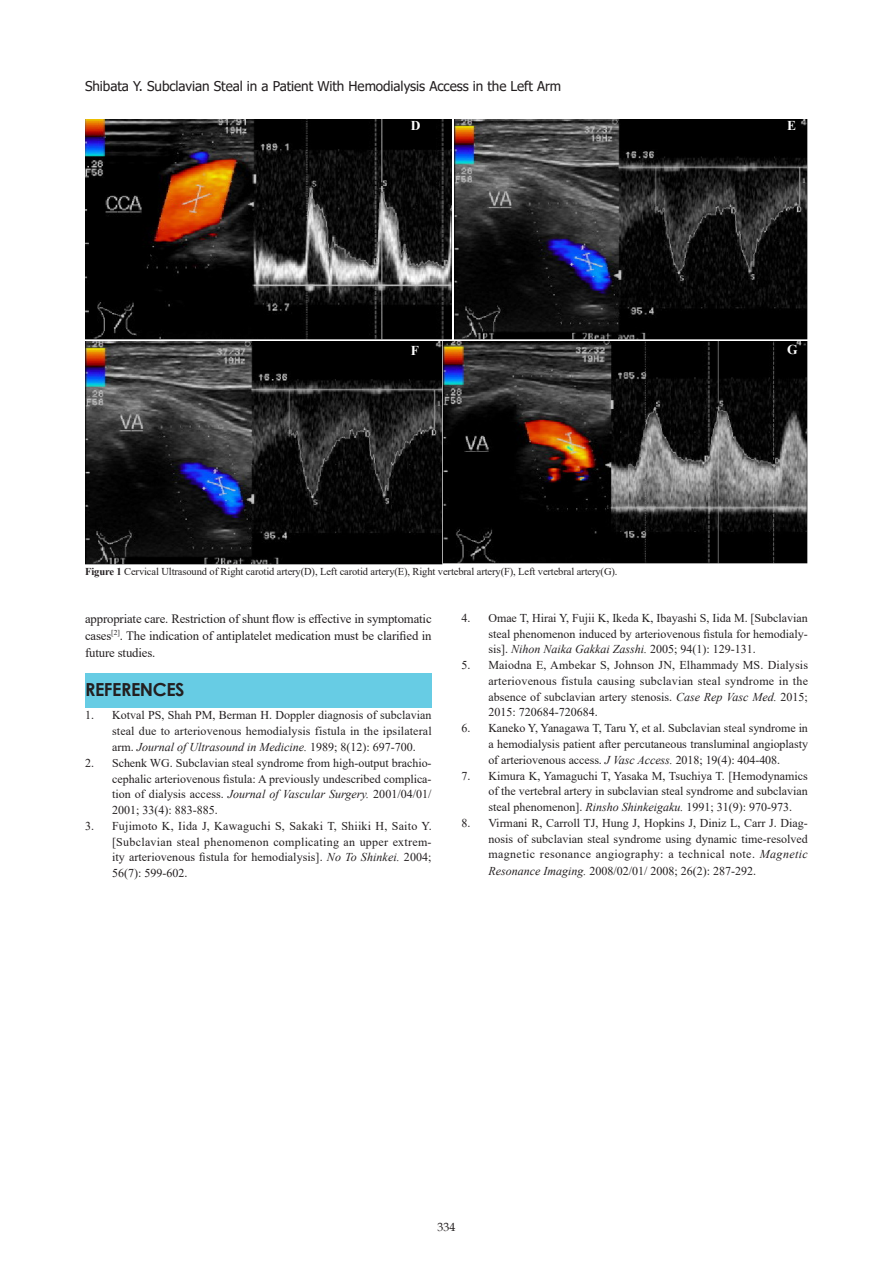
<style>
.page{position:relative;width:893px;height:1263px;background:#fff}
.page>*{position:absolute;margin:0;border:0;box-sizing:border-box;transform-origin:0 0}
.一级标题{font:700 18px "Century Gothic";letter-spacing:-.025em;color:#231f20}
.Normalny{font:13.5px "Tahoma";letter-spacing:-.005em;color:#231f20}
.Normalny-2{font:700 13.5px "Times New Roman";color:#fff}
.Normalny-3{font:12.75px/17.2px "Times New Roman";letter-spacing:-.01em;color:#231f20;text-align:justify}
.EndNote_Bibliography{font:12px/15.8px "Times New Roman";color:#231f20;text-align:justify}
.t1{font:12px "Book Antiqua";color:#231f20}
.Normalny-4{font:10.5px "Times New Roman";letter-spacing:-.01em;color:#231f20}
.s1{font-weight:700}
.s2{font-style:italic}
</style>
<div class="page">
<div style="left:85px;top:673px;width:347px;height:34px;background:#67cce4"></div>
<img style="left:85px;top:341px;width:723px;height:223px">
<img style="left:85px;top:119px;width:367px;height:221px">
<img style="left:454px;top:119px;width:354px;height:221px">
<p class="Normalny" style="left:85px;top:77px;width:478px">Shibata Y. Subclavian Steal in a Patient With Hemodialysis Access in the Left Arm</p>
<p class="Normalny-2" style="left:411px;top:116px;width:11px">D</p>
<p class="Normalny-2" style="left:787px;top:116px;width:11px">E</p>
<p class="Normalny-2" style="left:411px;top:340px;width:10px">F</p>
<p class="Normalny-4" style="left:85px;top:564px;width:534px"><span class="s1">Figure 1</span> Cervical Ultrasound of Right carotid artery(D), Left carotid artery(E), Right vertebral artery(F), Left vertebral artery(G).</p>
<p class="Normalny-2" style="left:787px;top:340px;width:12px">G</p>
<p class="Normalny-3" style="left:85px;top:609px;width:348px">appropriate care. Restriction of shunt flow is effective in symptomatic cases<sup>[2]</sup>. The indication of antiplatelet medication must be clarified in future studies.</p>
<p class="一级标题" style="left:85px;top:676px;width:101px">REFERENCES</p>
<p class="EndNote_Bibliography" style="left:112px;top:707px;width:321px;text-indent:-27px">1. Kotval PS, Shah PM, Berman H. Doppler diagnosis of subclavian steal due to arteriovenous hemodialysis fistula in the ipsilateral arm. <span class="s2">Journal of Ultrasound in Medicine.</span> 1989; 8(12): 697-700.</p>
<p class="EndNote_Bibliography" style="left:112px;top:754px;width:321px;text-indent:-27px">2. Schenk WG. Subclavian steal syndrome from high-output brachio&shy;cephalic arteriovenous fistula: A previously undescribed complica&shy;tion of dialysis access. <span class="s2">Journal of Vascular Surgery.</span> 2001/04/01/ 2001; 33(4): 883-885.</p>
<p class="EndNote_Bibliography" style="left:112px;top:817px;width:321px;text-indent:-27px">3. Fujimoto K, Iida J, Kawaguchi S, Sakaki T, Shiiki H, Saito Y. [Subclavian steal phenomenon complicating an upper extrem&shy;ity arteriovenous fistula for hemodialysis]. <span class="s2">No To Shinkei.</span> 2004; 56(7): 599-602.</p>
<p class="EndNote_Bibliography" style="left:488px;top:610px;width:321px;text-indent:-27px">4. Omae T, Hirai Y, Fujii K, Ikeda K, Ibayashi S, Iida M. [Subclavian steal phenomenon induced by arteriovenous fistula for hemodialy&shy;sis]. <span class="s2">Nihon Naika Gakkai Zasshi.</span> 2005; 94(1): 129-131.</p>
<p class="EndNote_Bibliography" style="left:488px;top:657px;width:321px;text-indent:-27px">5. Maiodna E, Ambekar S, Johnson JN, Elhammady MS. Dialysis arteriovenous fistula causing subclavian steal syndrome in the absence of subclavian artery stenosis. <span class="s2">Case Rep Vasc Med.</span> 2015; 2015: 720684-720684.</p>
<p class="EndNote_Bibliography" style="left:488px;top:720px;width:321px;text-indent:-27px">6. Kaneko Y, Yanagawa T, Taru Y, et al. Subclavian steal syndrome in a hemodialysis patient after percutaneous transluminal angioplasty of arteriovenous access. <span class="s2">J Vasc Access.</span> 2018; 19(4): 404-408.</p>
<p class="EndNote_Bibliography" style="left:488px;top:767px;width:321px;text-indent:-27px">7. Kimura K, Yamaguchi T, Yasaka M, Tsuchiya T. [Hemodynamics of the vertebral artery in subclavian steal syndrome and subclavian steal phenomenon]. <span class="s2">Rinsho Shinkeigaku.</span> 1991; 31(9): 970-973.</p>
<p class="EndNote_Bibliography" style="left:488px;top:814px;width:321px;text-indent:-27px">8. Virmani R, Carroll TJ, Hung J, Hopkins J, Diniz L, Carr J. Diag&shy;nosis of subclavian steal syndrome using dynamic time-resolved magnetic resonance angiography: a technical note. <span class="s2">Magnetic Resonance Imaging.</span> 2008/02/01/ 2008; 26(2): 287-292.</p>
<p class="t1" style="left:437px;top:1219px;width:19px">334</p>
</div>
